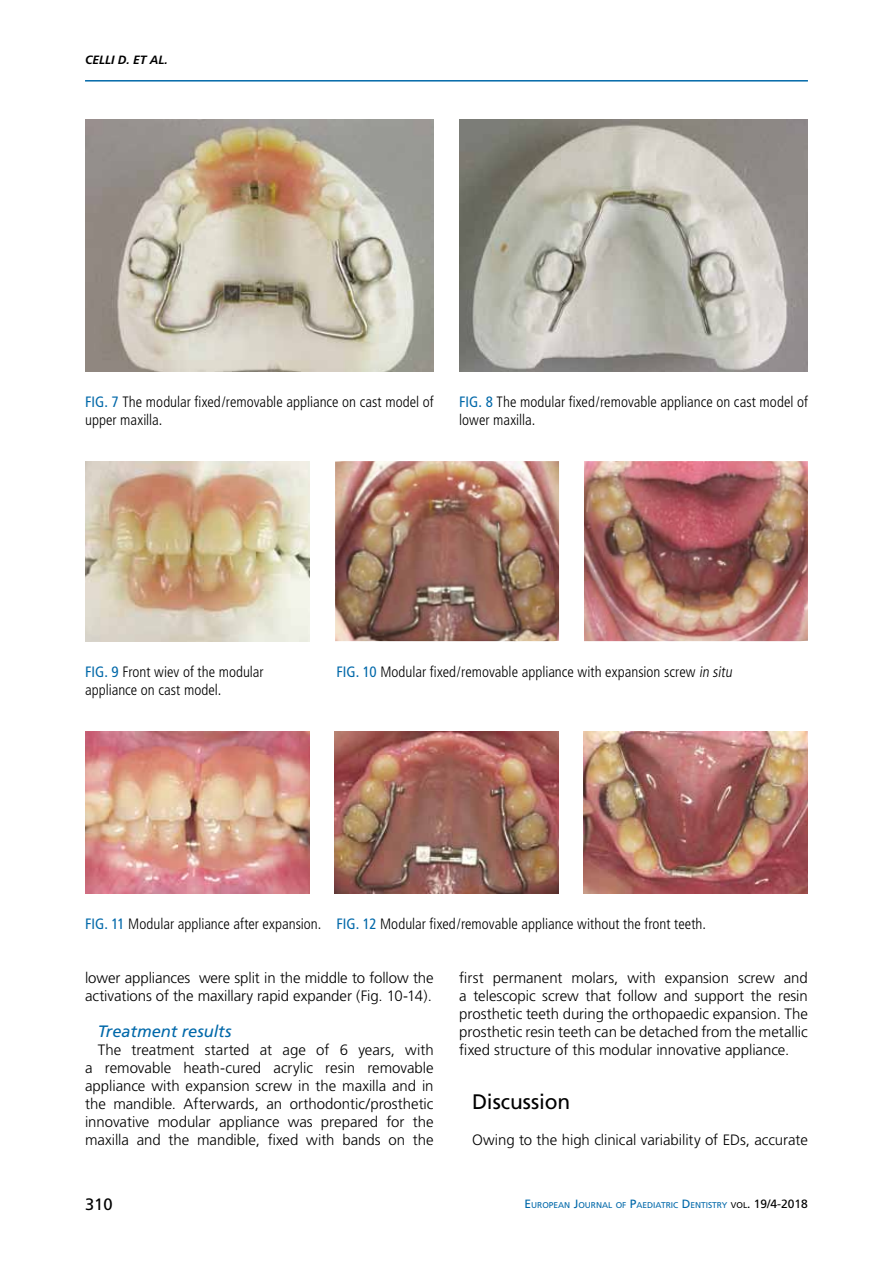
<style>
.page{position:relative;width:893px;height:1263px;background:#fff}
.page>*{position:absolute;margin:0;border:0;box-sizing:border-box;transform-origin:0 0}
.t1{font:21px "Frutiger";letter-spacing:-.005em;color:#000}
.t2{font:italic 16.5px "Frutiger";color:#0068a9}
.t3{font:16.5px "Frutiger";color:#000}
.t4{font:300 15px/18px "Frutiger";letter-spacing:-.005em;color:#000;text-align:justify}
.t5{font:300 condensed 15px/18px "Frutiger";color:#000}
.t6{font:italic 700 12px "Frutiger";color:#000}
.t7{font:8.4px "Frutiger";color:#0068a9}
.s1{font-weight:400;color:#0068a9}
.s2{font-size:12px}
.s3{color:#000}
.s4{font-size:12px;color:#000}
</style>
<div class="page">
<hr style="left:85px;top:80px;width:723px;height:2px;background:#0068a9">
<img style="left:85px;top:119px;width:349px;height:252px">
<img style="left:459px;top:119px;width:349px;height:252px">
<img style="left:85px;top:461px;width:224px;height:180px">
<img style="left:335px;top:461px;width:224px;height:180px">
<img style="left:584px;top:461px;width:224px;height:180px">
<img style="left:85px;top:731px;width:224px;height:162px">
<img style="left:334px;top:731px;width:224px;height:162px">
<img style="left:584px;top:731px;width:224px;height:162px">
<p class="t6" style="left:85px;top:53px;width:84px">CELLI D. ET AL.</p>
<p class="t5" style="left:85px;top:393px;width:350px"><span class="s1">fig. 7</span> The modular fixed/removable appliance on cast model of upper maxilla.</p>
<p class="t5" style="left:459px;top:393px;width:350px"><span class="s1">fig. 8</span> The modular fixed/removable appliance on cast model of lower maxilla.</p>
<p class="t5" style="left:85px;top:663px;width:180px"><span class="s1">fig. 9</span> Front wiev of the modular appliance on cast model.</p>
<p class="t5" style="left:336px;top:663px;width:400px"><span class="s1">fig. 10</span> Modular fixed/removable appliance with expansion screw in situ</p>
<p class="t5" style="left:85px;top:915px;width:623px"><span class="s1">fig. 11</span> Modular appliance after expansion. <span class="s1">fig. 12</span> Modular fixed/removable appliance without the front teeth.</p>
<p class="t4" style="left:85px;top:969px;width:350px">lower appliances were split in the middle to follow the activations of the maxillary rapid expander (Fig. 10-14).</p>
<p class="t2" style="left:98px;top:1022px;width:135px">Treatment results</p>
<p class="t4" style="left:85px;top:1041px;width:350px;text-indent:13px">The treatment started at age of 6 years, with a removable heath-cured acrylic resin removable appliance with expansion screw in the maxilla and in the mandible. Afterwards, an orthodontic/prosthetic innovative modular appliance was prepared for the maxilla and the mandible, fixed with bands on the</p>
<p class="t4" style="left:459px;top:969px;width:350px">first permanent molars, with expansion screw and a telescopic screw that follow and support the resin prosthetic teeth during the orthopaedic expansion. The prosthetic resin teeth can be detached from the metallic fixed structure of this modular innovative appliance.</p>
<h1 class="t1" style="left:472px;top:1089px;width:100px">Discussion</h1>
<p class="t4" style="left:472px;top:1131px;width:337px">Owing to the high clinical variability of EDs, accurate</p>
<p class="t3" style="left:85px;top:1194px;width:29px">310</p>
<p class="t7" style="left:524px;top:1200px;width:285px"><span class="s2">E</span>UROPEAN <span class="s2">J</span>OURNAL OF <span class="s2">P</span>AE DIATRIC <span class="s2">D</span> E NTISTRY <span class="s3">VOL</span><span class="s4">. 19/4-2018</span></p>
</div>
